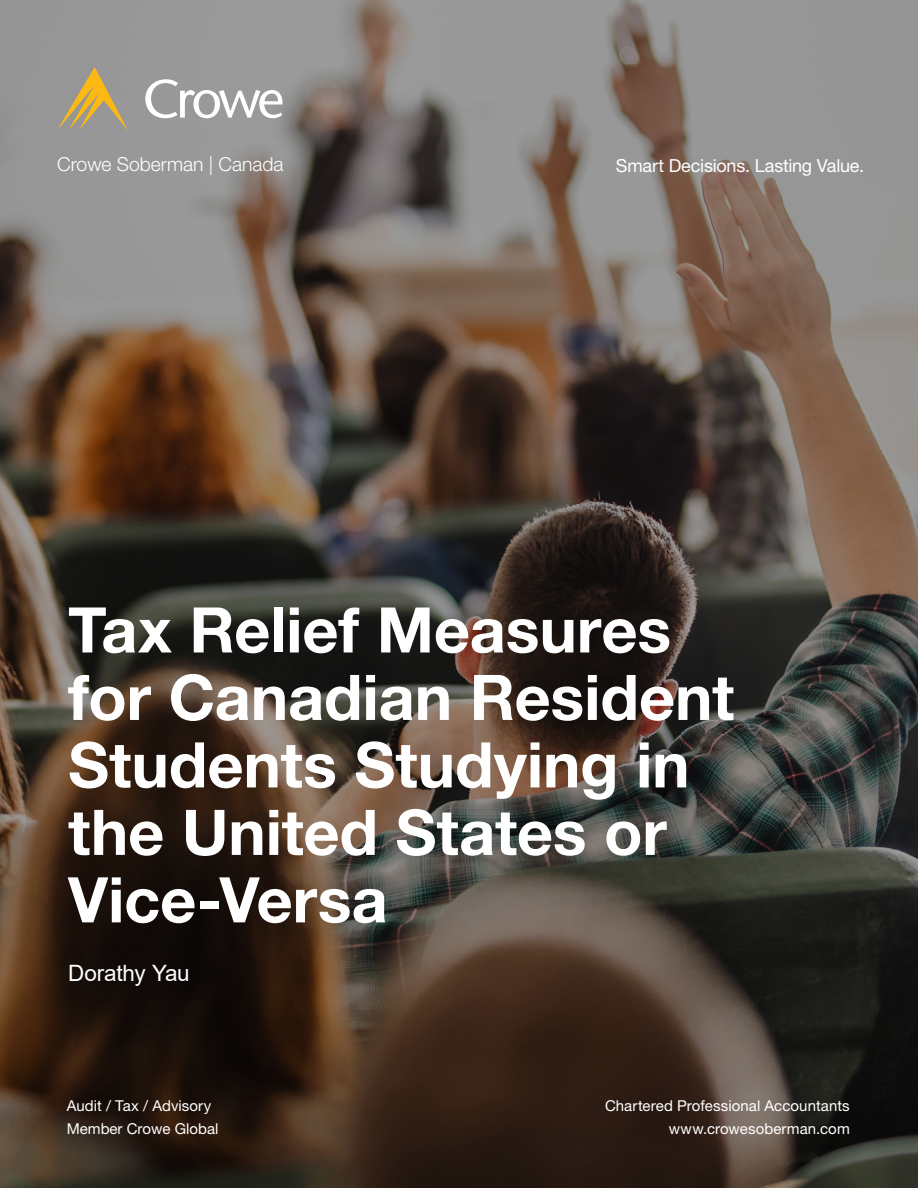
<style>
.page{position:relative;width:918px;height:1188px;background:#fff}
.page>*{position:absolute;margin:0;border:0;box-sizing:border-box;transform-origin:0 0}
.t1{font:700 63px/67.5px "Helvetica Neue LT Pro";color:#fff}
.t2{font:22.5px "Arial";letter-spacing:-.01em;color:#fff}
.t3{font:300 19.35px "Helvetica Neue LT Pro";color:#fff}
.t4{font:18px "Helvetica Neue LT Pro";letter-spacing:-.01em;color:#fff}
.t5{font:15px/22.5px "Helvetica Neue LT Pro";letter-spacing:.005em;color:#fff}
</style>
<div class="page">
<img style="left:0;top:0;width:918px;height:1188px">
<svg style="left:145px;top:79px;width:138px;height:39px"></svg>
<svg style="left:57px;top:68px;width:71px;height:62px;background:#af9e76"></svg>
<p class="t3" style="left:57px;top:152px;width:228px">Crowe Soberman | Canada</p>
<p class="t4" style="left:616px;top:155px;width:250px">Smart Decisions. Lasting Value.</p>
<h1 class="t1" style="left:68px;top:595px;width:668px">Tax Relief Measures for Canadian Resident<br>Students Studying in the United States or<br>Vice-Versa</h1>
<h2 class="t2" style="left:68px;top:958px;width:123px">Dorathy Yau</h2>
<p class="t5" style="left:67px;top:1094px;width:153px">Audit / Tax / Advisory<br>Member Crowe Global</p>
<p class="t5" style="left:605px;top:1094px;width:246px;text-align:right">Chartered Professional Accountants www.crowesoberman.com</p>
</div>
